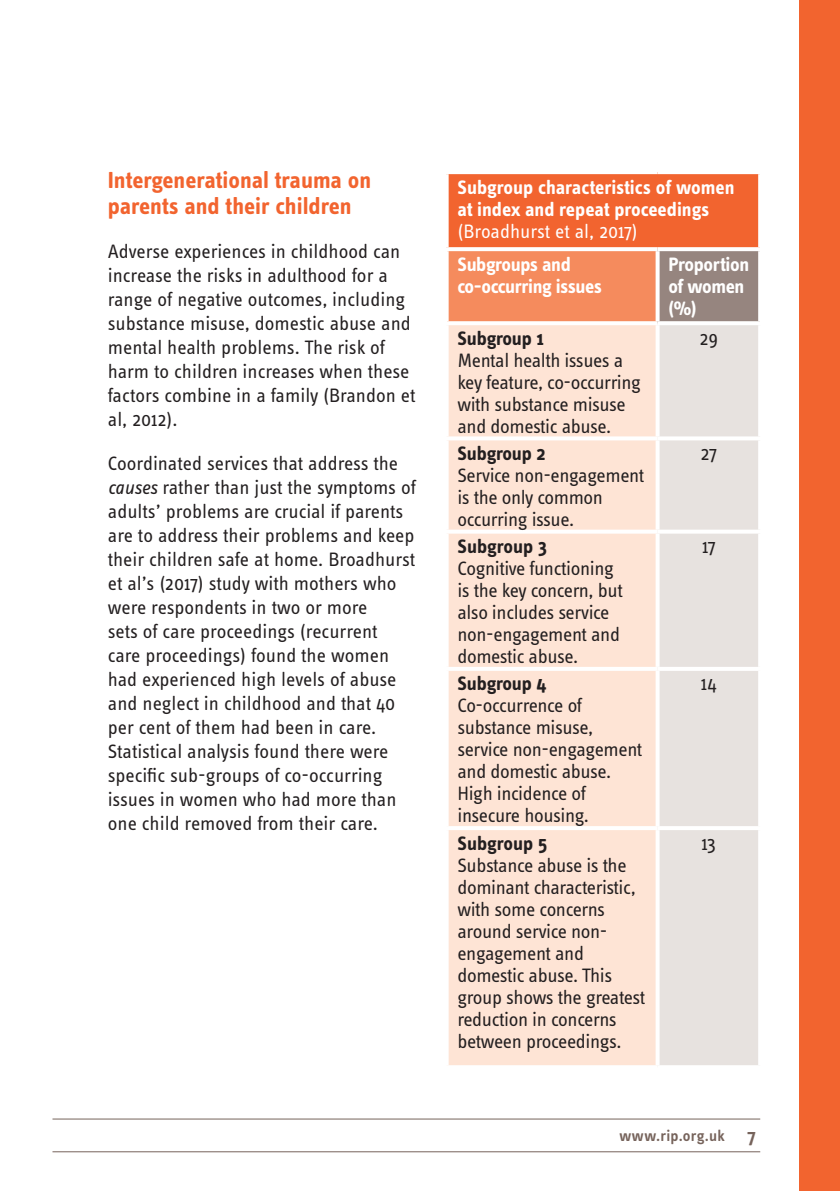
<style>
.page{position:relative;width:840px;height:1191px;background:#fff}
.page>*{position:absolute;margin:0;border:0;box-sizing:border-box;transform-origin:0 0}
.t1{font:700 24px/26.4px "Info Text Pro";color:#f2642f}
.t2{font:20px/24px "Info Text Pro";letter-spacing:-.015em;color:#231f20}
.t3{font:700 20px/22px "Info Text Pro";letter-spacing:-.015em;color:#fff}
.t4{font:700 20px "Info Text Pro";letter-spacing:-.01em;color:#231f20}
.t5{font:600 16px "Info Text Pro";letter-spacing:.015em;color:#76635b}
.s1{font-style:italic}
.s2{font-weight:400}
.s3{font-size:20px}
</style>
<div class="page">
<div style="left:799px;top:0;width:40px;height:1191px;background:#f2642f"></div>
<hr style="left:52px;top:1151px;width:707px;height:1px;background:#76635b">
<hr style="left:52px;top:1118px;width:707px;height:1px;background:#76635b">
<div style="left:446px;top:172px;width:313px;height:77px;background:#f2642f"></div>
<div style="left:446px;top:249px;width:211px;height:74px;background:#f58b5d"></div>
<div style="left:657px;top:249px;width:102px;height:74px;background:#96857f"></div>
<div style="left:448px;top:325px;width:207px;height:740px;background:#fee4d5"></div>
<div style="left:659px;top:325px;width:98px;height:740px;background:#e7e2df"></div>
<hr style="left:444px;top:174px;width:4px;height:73px;background:#fff">
<svg style="left:757px;top:174px;width:3px;height:73px"></svg>
<hr style="left:444px;top:170px;width:213px;height:4px;background:#fff">
<hr style="left:657px;top:170px;width:104px;height:4px;background:#fff">
<hr style="left:444px;top:251px;width:4px;height:70px;background:#fff">
<svg style="left:446px;top:247px;width:211px;height:4px"></svg>
<svg style="left:655px;top:251px;width:4px;height:70px"></svg>
<svg style="left:757px;top:251px;width:3px;height:70px"></svg>
<svg style="left:657px;top:247px;width:103px;height:4px"></svg>
<svg style="left:446px;top:321px;width:211px;height:2px"></svg>
<svg style="left:655px;top:325px;width:1px;height:111px"></svg>
<svg style="left:757px;top:325px;width:1px;height:111px"></svg>
<svg style="left:657px;top:321px;width:103px;height:3px"></svg>
<svg style="left:447px;top:436px;width:210px;height:4px"></svg>
<svg style="left:655px;top:440px;width:2px;height:89px"></svg>
<svg style="left:757px;top:440px;width:2px;height:89px"></svg>
<svg style="left:659px;top:436px;width:99px;height:4px"></svg>
<svg style="left:448px;top:529px;width:208px;height:4px"></svg>
<svg style="left:655px;top:533px;width:1px;height:134px"></svg>
<svg style="left:757px;top:533px;width:1px;height:134px"></svg>
<svg style="left:659px;top:529px;width:100px;height:4px"></svg>
<hr style="left:444px;top:667px;width:213px;height:4px;background:#fff">
<svg style="left:655px;top:671px;width:1px;height:155px"></svg>
<svg style="left:757px;top:671px;width:1px;height:155px"></svg>
<hr style="left:657px;top:667px;width:104px;height:4px;background:#fff">
<hr style="left:444px;top:826px;width:213px;height:4px;background:#fff">
<svg style="left:655px;top:830px;width:1px;height:235px"></svg>
<svg style="left:757px;top:830px;width:1px;height:235px"></svg>
<hr style="left:657px;top:826px;width:104px;height:4px;background:#fff">
<p class="t1" style="left:108px;top:166px;width:265px">Intergenerational trauma on parents and their children</p>
<p class="t2" style="left:108px;top:239px;width:309px">Adverse experiences in childhood can increase the risks in adulthood for a range of negative outcomes, including substance misuse, domestic abuse and mental health problems. The risk of harm to children increases when these factors combine in a family (Brandon et al, 2012).</p>
<p class="t2" style="left:108px;top:451px;width:309px">Coordinated services that address the <span class="s1">causes</span> rather than just the symptoms of adults’ problems are crucial if parents are to address their problems and keep their children safe at home. Broadhurst et al’s (2017) study with mothers who were respondents in two or more<br>sets of care proceedings (recurrent<br>care proceedings) found the women had experienced high levels of abuse and neglect in childhood and that 40 per cent of them had been in care.<br>Statistical analysis found there were specific sub-groups of co-occurring issues in women who had more than one child removed from their care.</p>
<p class="t3" style="left:457px;top:176px;width:278px">Subgroup characteristics of women at index and repeat proceedings <span class="s2">(Broadhurst et al, 2017)</span></p>
<p class="t3" style="left:457px;top:253px;width:115px">Subgroups and</p>
<p class="t3" style="left:457px;top:275px;width:146px">co-occurring issues</p>
<p class="t3" style="left:668px;top:253px;width:82px">Proportion of women (%)</p>
<p class="t4" style="left:457px;top:326px;width:88px">Subgroup 1</p>
<p class="t2" style="left:457px;top:348px;width:185px;line-height:22px">Mental health issues a key feature, co-occurring with substance misuse and domestic abuse.</p>
<p class="t4" style="left:457px;top:441px;width:89px">Subgroup 2</p>
<p class="t2" style="left:457px;top:464px;width:188px;line-height:22px">Service non-engagement is the only common occurring issue.</p>
<p class="t4" style="left:457px;top:534px;width:91px">Subgroup 3</p>
<p class="t2" style="left:457px;top:557px;width:167px;line-height:22px">Cognitive functioning is the key concern, but also includes service non-engagement and domestic abuse.</p>
<p class="t4" style="left:457px;top:671px;width:91px">Subgroup 4</p>
<p class="t2" style="left:457px;top:694px;width:186px;line-height:22px">Co-occurrence of substance misuse, service non-engagement and domestic abuse.<br>High incidence of insecure housing.</p>
<p class="t4" style="left:457px;top:831px;width:91px">Subgroup 5</p>
<p class="t2" style="left:457px;top:853px;width:189px;line-height:22px">Substance abuse is the dominant characteristic, with some concerns around service non&shy;engagement and domestic abuse. This group shows the greatest reduction in concerns between proceedings.</p>
<p class="t2" style="left:699px;top:325px;width:20px">29</p>
<p class="t2" style="left:700px;top:441px;width:18px">27</p>
<p class="t2" style="left:701px;top:534px;width:15px">17</p>
<p class="t2" style="left:700px;top:671px;width:17px">14</p>
<p class="t2" style="left:701px;top:830px;width:16px">13</p>
<p class="t5" style="left:619px;top:1126px;width:138px">www.rip.org.uk <span class="s3">7</span></p>
</div>
